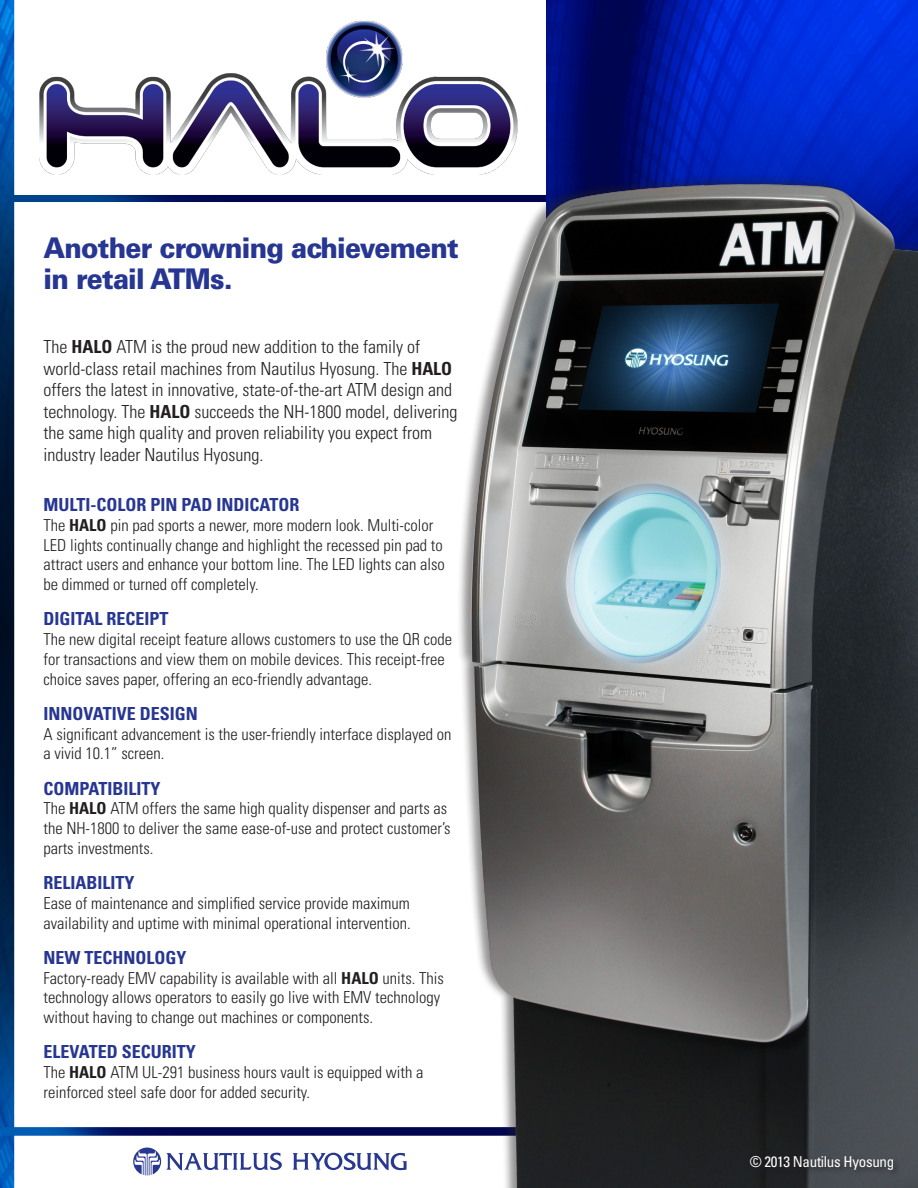
<style>
.page{position:relative;width:918px;height:1188px;background:#fff}
.page>*{position:absolute;margin:0;border:0;box-sizing:border-box;transform-origin:0 0}
.t1{font:900 28.5px "Univers LT Std";letter-spacing:-.03em;color:#263692;scale:.92 1}
.t2{font:300 condensed 18px/21.6px "Univers LT Std";color:#231f20}
.t3{font:700 condensed 18px "Univers LT Std";color:#263692}
.t4{font:300 condensed 16.5px/19.8px "Univers LT Std";color:#231f20}
.t5{font:condensed 15px "Univers LT Std";letter-spacing:-.02em;color:#fff}
.s1{font-weight:700}
</style>
<div class="page">
<img style="left:0;top:0;width:918px;height:1188px">
<img style="left:387px;top:117px;width:531px;height:1071px">
<div style="left:748px;top:1154px;width:153px;height:23px;background:#231f20;opacity:.75"></div>
<svg style="left:293px;top:1153px;width:114px;height:17px"></svg>
<svg style="left:133px;top:1148px;width:149px;height:27px"></svg>
<img style="left:4px;top:12px;width:545px;height:182px">
<p class="t1" style="left:44px;top:230px;width:453px">Another crowning achievement</p>
<p class="t1" style="left:44px;top:261px;width:207px">in retail ATMs.</p>
<p class="t2" style="left:44px;top:336px;width:415px">The <span class="s1">HALO</span> ATM is the proud new addition to the family of world-class retail machines from Nautilus Hyosung. The <span class="s1">HALO </span>offers the latest in innovative, state-of-the-art ATM design and technology. The <span class="s1">HALO</span> succeeds the NH-1800 model, delivering the same high quality and proven reliability you expect from industry leader Nautilus Hyosung.</p>
<p class="t3" style="left:44px;top:494px;width:257px">MULTI-COLOR PIN PAD INDICATOR</p>
<p class="t4" style="left:44px;top:515px;width:403px">The <span class="s1">HALO</span> pin pad sports a newer, more modern look. Multi-color LED lights continually change and highlight the recessed pin pad to attract users and enhance your bottom line. The LED lights can also be dimmed or turned off completely.</p>
<p class="t3" style="left:44px;top:608px;width:126px">DIGITAL RECEIPT</p>
<p class="t4" style="left:44px;top:629px;width:410px">The new digital receipt feature allows customers to use the QR code for transactions and view them on mobile devices. This receipt-free choice saves paper, offering an eco-friendly advantage.</p>
<p class="t3" style="left:44px;top:702px;width:156px">INNOVATIVE DESIGN</p>
<p class="t4" style="left:44px;top:724px;width:410px">A significant advancement is the user-friendly interface displayed on a vivid 10.1” screen.</p>
<p class="t3" style="left:44px;top:777px;width:119px">COMPATIBILITY</p>
<p class="t4" style="left:44px;top:799px;width:409px">The <span class="s1">HALO</span> ATM offers the same high quality dispenser and parts as the NH-1800 to deliver the same ease-of-use and protect customer’s parts investments.</p>
<p class="t3" style="left:44px;top:872px;width:93px">RELIABILITY</p>
<p class="t4" style="left:44px;top:893px;width:369px">Ease of maintenance and simplified service provide maximum availability and uptime with minimal operational intervention.</p>
<p class="t3" style="left:44px;top:946px;width:145px">NEW TECHNOLOGY</p>
<p class="t4" style="left:44px;top:968px;width:402px">Factory-ready EMV capability is available with all <span class="s1">HALO</span> units. This technology allows operators to easily go live with EMV technology without having to change out machines or components.</p>
<p class="t3" style="left:44px;top:1041px;width:154px">ELEVATED SECURITY</p>
<p class="t4" style="left:44px;top:1062px;width:381px">The <span class="s1">HALO</span> ATM UL-291 business hours vault is equipped with a reinforced steel safe door for added security.</p>
<p class="t5" style="left:750px;top:1152px;width:146px">© 2013 Nautilus Hyosung</p>
</div>
